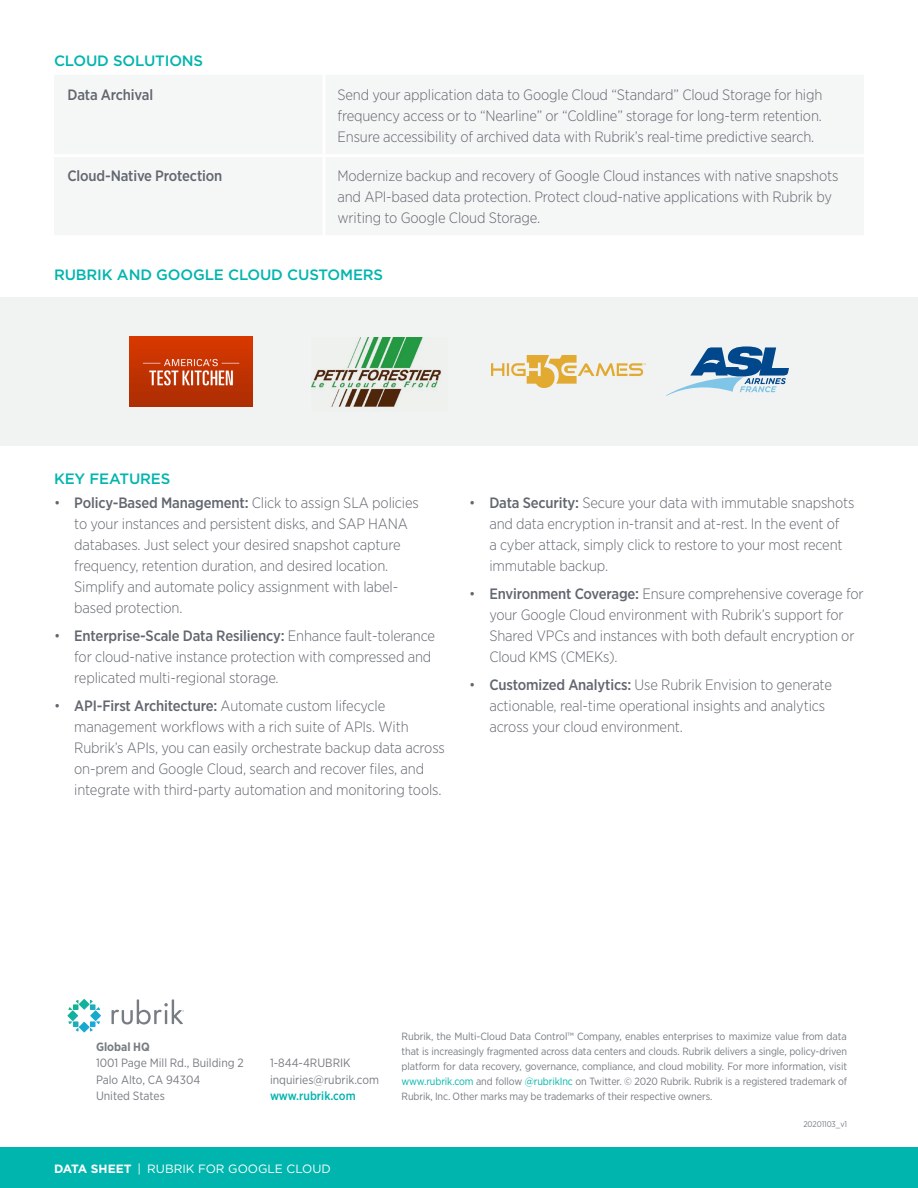
<style>
.page{position:relative;width:918px;height:1188px;background:#fff}
.page>*{position:absolute;margin:0;border:0;box-sizing:border-box;transform-origin:0 0}
.DATA_body_copy{font:300 15px/21px "Gotham Narrow";letter-spacing:-.01em;color:#62666f}
.DATA_h1{font:500 15px "Gotham";letter-spacing:-.01em;color:#00b5ae}
.DATA_body_copy-2{font:500 15px "Gotham Narrow";letter-spacing:-.01em;color:#62666f}
.t1{font:12px/16.5px "Gotham Narrow";color:#787d83}
.t2{font:12px "Gotham";color:#fff}
.t3{font:500 12px "Gotham Narrow";color:#00b5ae}
.t4{font:700 12px "Gotham Narrow";color:#787d83}
.t5{font:10.5px/15px "Gotham Narrow";letter-spacing:-.01em;color:#787d83;text-align:justify}
.t6{font:8.25px "Gotham Narrow";letter-spacing:-.01em;color:#787d83}
.s1{font-weight:500}
.s2{font-weight:700}
.s3{color:#00b5ae}
</style>
<div class="page">
<div style="left:0;top:1148px;width:918px;height:40px;background:#00b5ae"></div>
<svg style="left:68px;top:999px;width:33px;height:33px"></svg>
<svg style="left:112px;top:999px;width:72px;height:26px"></svg>
<div style="left:0;top:297px;width:918px;height:149px;background:#f1f2f2"></div>
<img style="left:491px;top:355px;width:155px;height:32px">
<svg style="left:666px;top:346px;width:123px;height:50px"></svg>
<img style="left:312px;top:338px;width:130px;height:69px">
<img style="left:129px;top:336px;width:124px;height:70px">
<p class="DATA_h1" style="left:54px;top:51px;width:151px">CLOUD SOLUTIONS</p>
<p class="DATA_body_copy-2" style="left:68px;top:85px;width:87px">Data Archival</p>
<p class="DATA_body_copy" style="left:338px;top:84px;width:486px;text-align:justify">Send your application data to Google Cloud “Standard” Cloud Storage for high frequency access or to “Nearline” or “Coldline” storage for long-term retention.<br>Ensure accessibility of archived data with Rubrik’s real-time predictive search.</p>
<p class="DATA_body_copy-2" style="left:68px;top:166px;width:156px">Cloud-Native Protection</p>
<p class="DATA_body_copy" style="left:338px;top:165px;width:503px">Modernize backup and recovery of Google Cloud instances with native snapshots and API-based data protection. Protect cloud-native applications with Rubrik by writing to Google Cloud Storage.</p>
<p class="DATA_h1" style="left:54px;top:265px;width:331px">RUBRIK AND GOOGLE CLOUD CUSTOMERS</p>
<p class="DATA_h1" style="left:54px;top:469px;width:118px">KEY FEATURES</p>
<p class="DATA_body_copy" style="left:74px;top:492px;width:346px;text-indent:-20px">• <span class="s1">Policy-Based Management:</span> Click to assign SLA policies to your instances and persistent disks, and SAP HANA databases. Just select your desired snapshot capture frequency, retention duration, and desired location.<br>Simplify and automate policy assignment with label&shy;based protection.</p>
<p class="DATA_body_copy" style="left:74px;top:625px;width:362px;text-indent:-20px">• <span class="s1">Enterprise-Scale Data Resiliency:</span> Enhance fault-tolerance for cloud-native instance protection with compressed and replicated multi-regional storage.</p>
<p class="DATA_body_copy" style="left:74px;top:695px;width:372px;text-indent:-20px">• <span class="s1">API-First Architecture:</span> Automate custom lifecycle management workflows with a rich suite of APIs. With Rubrik’s APIs, you can easily orchestrate backup data across on-prem and Google Cloud, search and recover files, and integrate with third-party automation and monitoring tools.</p>
<p class="DATA_body_copy" style="left:489px;top:492px;width:367px;text-indent:-20px">• <span class="s1">Data Security:</span> Secure your data with immutable snapshots and data encryption in-transit and at-rest. In the event of<br>a cyber attack, simply click to restore to your most recent immutable backup.</p>
<p class="DATA_body_copy" style="left:489px;top:583px;width:376px;text-indent:-20px">• <span class="s1">Environment Coverage:</span> Ensure comprehensive coverage for your Google Cloud environment with Rubrik’s support for Shared VPCs and instances with both default encryption or Cloud KMS (CMEKs).</p>
<p class="DATA_body_copy" style="left:489px;top:674px;width:344px;text-indent:-20px">• <span class="s1">Customized Analytics:</span> Use Rubrik Envision to generate actionable, real-time operational insights and analytics across your cloud environment.</p>
<p class="t4" style="left:96px;top:1039px;width:55px">Global HQ</p>
<p class="t1" style="left:96px;top:1055px;width:149px">1001 Page Mill Rd., Building 2<br>Palo Alto, CA 94304<br>United States</p>
<p class="t1" style="left:270px;top:1055px;width:111px">1-844-4RUBRIK inquiries@rubrik.com</p>
<p class="t3" style="left:270px;top:1088px;width:87px">www.rubrik.com</p>
<p class="t2" style="left:54px;top:1161px;width:278px"><span class="s2">DATA SHEET</span> | RUBRIK FOR GOOGLE CLOUD</p>
<p class="t5" style="left:402px;top:1029px;width:447px">Rubrik, the Multi-Cloud Data Control™ Company, enables enterprises to maximize value from data that is increasingly fragmented across data centers and clouds. Rubrik delivers a single, policy-driven platform for data recovery, governance, compliance, and cloud mobility. For more information, visit <span class="s3">www.rubrik.com</span> and follow <span class="s3">@rubrikInc</span> on Twitter. © 2020 Rubrik. Rubrik is a registered trademark of Rubrik, Inc. Other marks may be trademarks of their respective owners.</p>
<p class="t6" style="left:803px;top:1119px;width:45px">20201103_v1</p>
</div>
